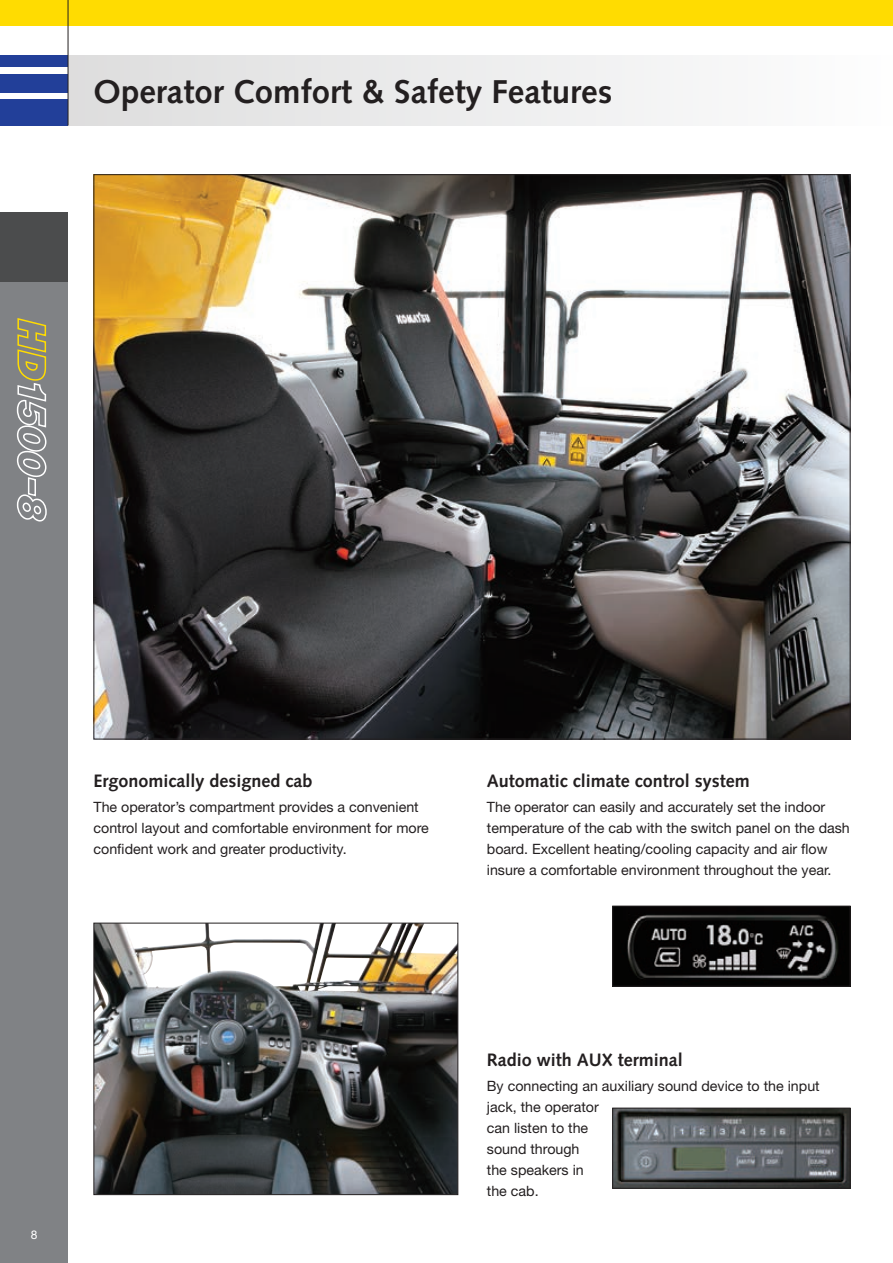
<style>
.page{position:relative;width:893px;height:1263px;background:#fff}
.page>*{position:absolute;margin:0;border:0;box-sizing:border-box;transform-origin:0 0}
.t1{font:700 33px "Syntax LTCE";color:#231f20}
.t2{font:700 18px "Syntax LTCE";color:#231f20}
.t3{font:14.25px/21px "Helvetica Neue LT Pro";color:#231f20}
.t4{font:12px "Helvetica Neue LT Pro";color:#fff}
</style>
<div class="page">
<div style="left:0;top:213px;width:68px;height:1050px;background:#808285"></div>
<div style="left:0;top:99px;width:68px;height:26px;background:#223f99"></div>
<div style="left:0;top:74px;width:68px;height:18px;background:#223f99"></div>
<div style="left:0;top:55px;width:68px;height:12px;background:#223f99"></div>
<div style="left:0;top:0;width:893px;height:26px;background:#ffdc01"></div>
<div style="left:0;top:213px;width:68px;height:69px;background:#4b4c4d"></div>
<div style="left:68px;top:55px;width:825px;height:70px;background:linear-gradient(to right,#ddddde,#fdfdfe)"></div>
<hr style="left:68px;top:0;width:1px;height:125px;background:#231f20">
<svg style="left:16px;top:318px;width:31px;height:204px"></svg>
<img style="left:96px;top:176px;width:752px;height:561px">
<img style="left:96px;top:925px;width:360px;height:268px">
<div style="left:94px;top:923px;width:364px;height:272px;border:1px solid #231f20"></div>
<img style="left:614px;top:908px;width:234px;height:76px">
<div style="left:612px;top:906px;width:238px;height:80px;border:1px solid #231f20"></div>
<img style="left:614px;top:1110px;width:234px;height:76px">
<div style="left:612px;top:1108px;width:238px;height:80px;border:1px solid #231f20"></div>
<h1 class="t1" style="left:94px;top:73px;width:520px">Operator Comfort &amp; Safety Features</h1>
<p class="t2" style="left:94px;top:770px;width:221px">Ergonomically designed cab</p>
<p class="t3" style="left:94px;top:796px;width:337px">The operator’s compartment provides a convenient control layout and comfortable environment for more confident work and greater productivity.</p>
<p class="t2" style="left:487px;top:770px;width:264px">Automatic climate control system</p>
<p class="t3" style="left:487px;top:796px;width:364px">The operator can easily and accurately set the indoor temperature of the cab with the switch panel on the dash board. Excellent heating/cooling capacity and air flow insure a comfortable environment throughout the year.</p>
<p class="t4" style="left:31px;top:1227px;width:8px">8</p>
<p class="t2" style="left:487px;top:1049px;width:198px">Radio with AUX terminal</p>
<p class="t3" style="left:487px;top:1075px;width:334px">By connecting an auxiliary sound device to the input jack, the operator<br>can listen to the<br>sound through<br>the speakers in<br>the cab.</p>
</div>
